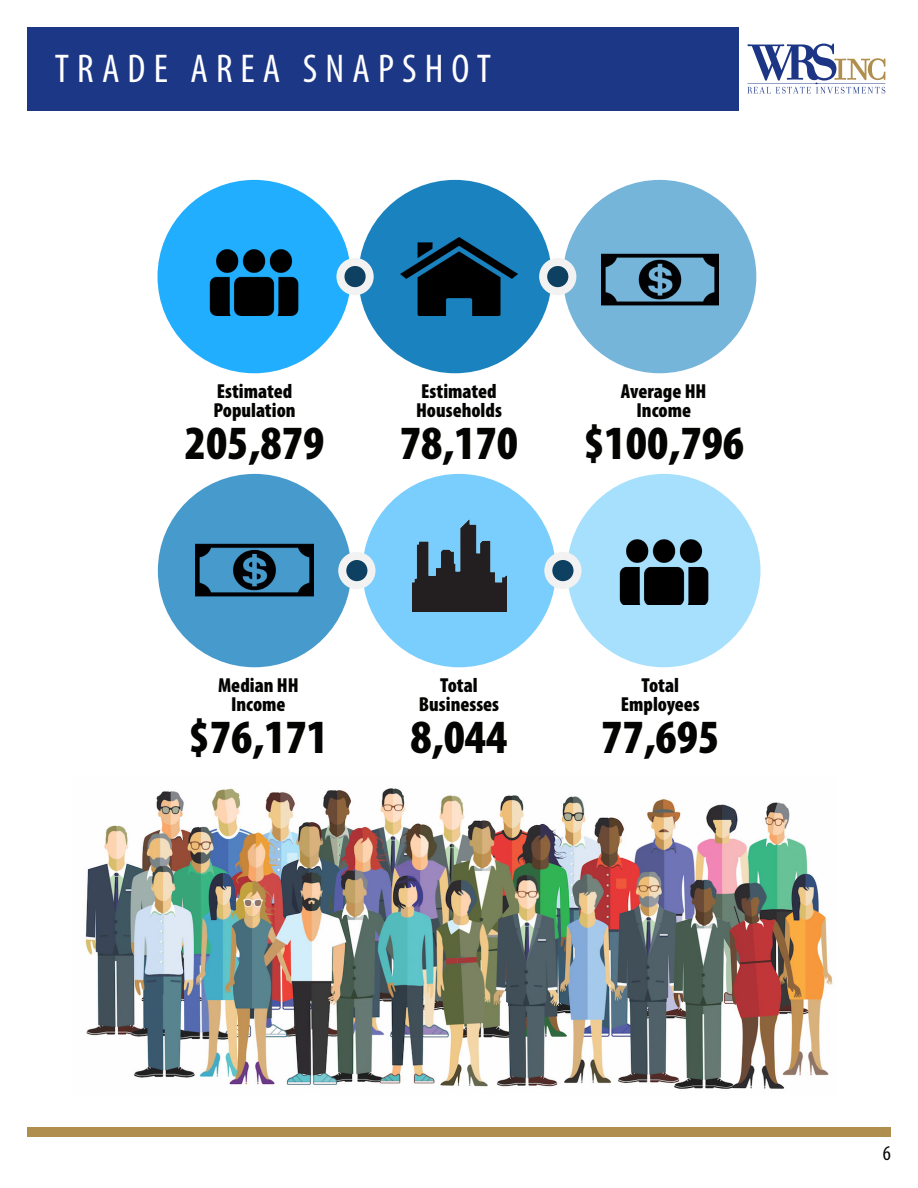
<style>
.page{position:relative;width:918px;height:1188px;background:#fff}
.page>*{position:absolute;margin:0;border:0;box-sizing:border-box;transform-origin:0 0}
.t1{font:900 condensed 47.85px "Myriad Pro";color:#040503}
.t2{font:condensed 40.35px "Myriad Pro";letter-spacing:.2em;color:#fff}
.t3{font:condensed 21px "Myriad Pro";color:#040503}
.t4{font:900 condensed 20.4px "Myriad Pro";color:#040503}
</style>
<div class="page">
<div style="left:27px;top:27px;width:713px;height:83px;background:#1c3786"></div>
<div style="left:27px;top:1128px;width:864px;height:9px;background:#b08f4e"></div>
<div style="left:158px;top:180px;width:193px;height:193px;background:#21aefe;border-radius:50%"></div>
<div style="left:563px;top:180px;width:193px;height:193px;background:#75b5d9;border-radius:50%"></div>
<div style="left:158px;top:474px;width:193px;height:193px;background:#479acc;border-radius:50%"></div>
<div style="left:362px;top:474px;width:194px;height:193px;background:#7acefd;border-radius:50%"></div>
<div style="left:567px;top:474px;width:193px;height:193px;background:#a7e0fd;border-radius:50%"></div>
<div style="left:358px;top:180px;width:194px;height:193px;background:#1a82bf;border-radius:50%"></div>
<div style="left:336px;top:258px;width:38px;height:37px;background:#f2f2f2;border-radius:50%"></div>
<div style="left:539px;top:258px;width:37px;height:37px;background:#f2f2f2;border-radius:50%"></div>
<div style="left:338px;top:552px;width:38px;height:37px;background:#f2f2f2;border-radius:50%"></div>
<div style="left:544px;top:552px;width:38px;height:37px;background:#f2f2f2;border-radius:50%"></div>
<div style="left:344px;top:266px;width:22px;height:21px;background:#0e4061;border-radius:50%"></div>
<div style="left:547px;top:266px;width:21px;height:21px;background:#0e4061;border-radius:50%"></div>
<div style="left:346px;top:560px;width:21px;height:21px;background:#0e4061;border-radius:50%"></div>
<div style="left:552px;top:560px;width:22px;height:21px;background:#0e4061;border-radius:50%"></div>
<img style="left:412px;top:519px;width:94px;height:93px">
<img style="left:209px;top:249px;width:90px;height:66px">
<img style="left:619px;top:539px;width:90px;height:65px">
<img style="left:601px;top:253px;width:117px;height:53px">
<img style="left:196px;top:543px;width:117px;height:54px">
<img style="left:401px;top:238px;width:117px;height:77px">
<img style="left:85px;top:788px;width:748px;height:301px">
<svg style="left:747px;top:44px;width:138px;height:50px"></svg>
<p class="t2" style="left:55px;top:44px;width:438px">TRADE AREA SNAPSHOT</p>
<p class="t4" style="left:217px;top:379px;width:77px">Estimated</p>
<p class="t4" style="left:213px;top:397px;width:84px">Population</p>
<p class="t4" style="left:421px;top:379px;width:77px">Estimated</p>
<p class="t4" style="left:416px;top:397px;width:87px">Households</p>
<p class="t4" style="left:621px;top:379px;width:87px">Average HH</p>
<p class="t4" style="left:637px;top:397px;width:56px">Income</p>
<p class="t1" style="left:185px;top:412px;width:141px">205,879</p>
<p class="t1" style="left:400px;top:412px;width:120px">78,170</p>
<p class="t1" style="left:583px;top:412px;width:162px">$100,796</p>
<p class="t4" style="left:218px;top:673px;width:82px">Median HH</p>
<p class="t4" style="left:231px;top:691px;width:56px">Income</p>
<p class="t4" style="left:440px;top:673px;width:39px">Total</p>
<p class="t4" style="left:419px;top:691px;width:82px">Businesses</p>
<p class="t4" style="left:642px;top:673px;width:39px">Total</p>
<p class="t4" style="left:621px;top:691px;width:81px">Employees</p>
<p class="t1" style="left:189px;top:706px;width:141px">$76,171</p>
<p class="t1" style="left:410px;top:706px;width:99px">8,044</p>
<p class="t1" style="left:601px;top:706px;width:120px">77,695</p>
<p class="t3" style="left:883px;top:1140px;width:10px">6</p>
</div>
